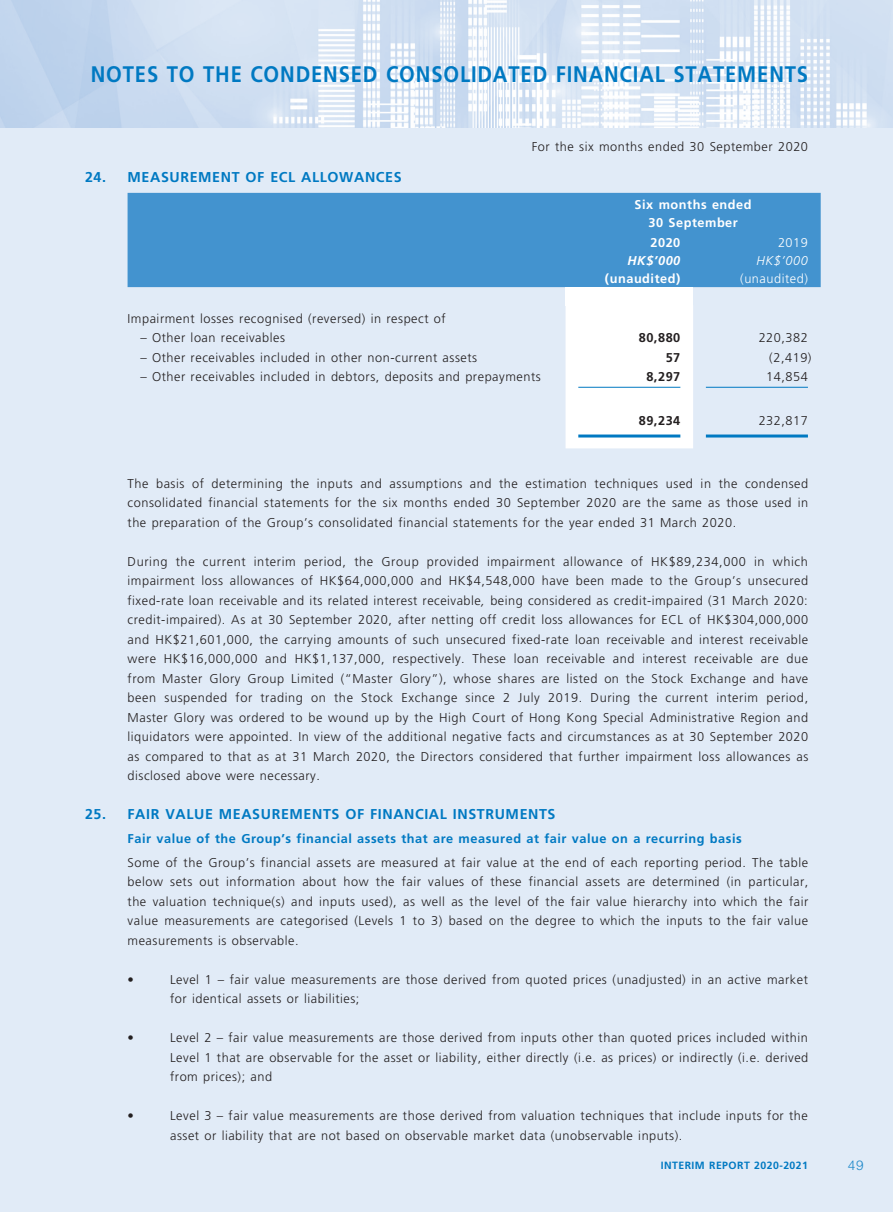
<style>
.page{position:relative;width:893px;height:1212px;background:#e1ebf7}
.page>*{position:absolute;margin:0;border:0;box-sizing:border-box;transform-origin:0 0}
.t1{font:700 22.5px "Frutiger";letter-spacing:.04em;color:#0079c2;scale:.9 1}
.t2{font:700 14.25px "Frutiger";letter-spacing:.04em;color:#0079c2}
.t3{font:300 13.5px "Helvetica";color:#1e89ca}
.t4{font:300 12.75px/19.5px "Frutiger";letter-spacing:.04em;color:#231f20;text-align:justify}
.t5{font:700 12.75px "Frutiger";letter-spacing:.04em;color:#0079c2}
.t6{font:700 12.75px/18px "Frutiger";letter-spacing:.04em;color:#fff;text-align:center}
.t7{font:700 12.75px "Frutiger";letter-spacing:.04em;color:#231f20}
.t8{font:300 12.75px "Frutiger";letter-spacing:.04em;color:#fff}
.t9{font:italic 700 12.75px "Frutiger";color:#fff}
.t10{font:italic 300 12.75px "Frutiger";color:#fff}
.t11{font:700 10.5px "Frutiger";letter-spacing:.04em;color:#0079c2}
.s1{font-style:italic}
</style>
<div class="page">
<img style="left:1px;top:0;width:892px;height:128px">
<img style="left:0;top:0;width:1px;height:128px">
<div style="left:128px;top:193px;width:693px;height:94px;background:#4393cf"></div>
<div style="left:566px;top:287px;width:127px;height:18px;background:#fff"></div>
<div style="left:566px;top:305px;width:127px;height:143px;background:#fff"></div>
<hr style="left:578px;top:387px;width:102px;height:1px;background:#0079c2">
<hr style="left:706px;top:387px;width:102px;height:1px;background:#0079c2">
<hr style="left:578px;top:434px;width:102px;height:3px;background:#0079c2">
<hr style="left:706px;top:434px;width:102px;height:3px;background:#0079c2">
<h1 class="t1" style="left:91px;top:61px;width:16px">NOTES</h1>
<h1 class="t1" style="left:167px;top:61px;width:175px">TO THE CONDENSE</h1>
<h1 class="t1" style="left:363px;top:61px;width:58px">D CONSO</h1>
<h1 class="t1" style="left:460px;top:61px;width:345px">LIDATE D FINANCIAL STATE MENTS</h1>
<p class="t2" style="left:85px;top:169px;width:137px">24. MEASUREMENT</p>
<p class="t2" style="left:246px;top:169px;width:148px">OF ECL ALLOWANCES</p>
<p class="t4" style="left:532px;top:137px;width:278px">For the six months ended 30 September 2020</p>
<p class="t6" style="left:635px;top:196px;width:119px">Six months ended<br>30 September</p>
<p class="t6" style="left:650px;top:234px;width:31px">2020</p>
<p class="t8" style="left:778px;top:235px;width:31px">2019</p>
<p class="t9" style="left:628px;top:253px;width:54px">HK$’000</p>
<p class="t10" style="left:756px;top:253px;width:53px">HK$’000</p>
<p class="t6" style="left:605px;top:270px;width:77px">(unaudited)</p>
<p class="t8" style="left:740px;top:271px;width:69px">(unaudited)</p>
<p class="t4" style="left:128px;top:309px;width:320px">Impairment losses recognised (reversed) in respect of</p>
<p class="t4" style="left:140px;top:328px;width:146px">– Other loan receivables</p>
<p class="t7" style="left:639px;top:330px;width:43px">80,880</p>
<p class="t4" style="left:759px;top:328px;width:51px">220,382</p>
<p class="t4" style="left:140px;top:348px;width:338px">– Other receivables included in other non-current assets</p>
<p class="t7" style="left:666px;top:350px;width:16px">57</p>
<p class="t4" style="left:769px;top:348px;width:44px">(2,419)</p>
<p class="t4" style="left:140px;top:367px;width:402px">– Other receivables included in debtors, deposits and prepayments</p>
<p class="t7" style="left:646px;top:369px;width:36px">8,297</p>
<p class="t4" style="left:766px;top:367px;width:43px">14,854</p>
<p class="t7" style="left:639px;top:413px;width:43px">89,234</p>
<p class="t4" style="left:759px;top:411px;width:51px">232,817</p>
<p class="t4" style="left:128px;top:474px;width:682px">The basis of determining the inputs and assumptions and the estimation techniques used in the condensed consolidated financial statements for the six months ended 30 September 2020 are the same as those used in the preparation of the Group’s consolidated financial statements for the year ended 31 March 2020.</p>
<p class="t4" style="left:128px;top:552px;width:682px">During the current interim period, the Group provided impairment allowance of HK$89,234,000 in which impairment loss allowances of HK$64,000,000 and HK$4,548,000 have been made to the Group’s unsecured fixed-rate loan receivable and its related interest receivable<span class="s1">,</span> being considered as credit-impaired (31 March 2020: credit-impaired). As at 30 September 2020, after netting off credit loss allowances for ECL of HK$304,000,000 and HK$21,601,000, the carrying amounts of such unsecured fixed-rate loan receivable and interest receivable were HK$16,000,000 and HK$1,137,000, respectively. These loan receivable and interest receivable are due from Master Glory Group Limited (“Master Glory”), whose shares are listed on the Stock Exchange and have been suspended for trading on the Stock Exchange since 2 July 2019. During the current interim period, Master Glory was ordered to be wound up by the High Court of Hong Kong Special Administrative Region and liquidators were appointed. In view of the additional negative facts and circumstances as at 30 September 2020 as compared to that as at 31 March 2020, the Directors considered that further impairment loss allowances as disclosed above were necessary.</p>
<p class="t2" style="left:85px;top:806px;width:229px">25. FAIR VALUE MEASUREMENTS</p>
<p class="t2" style="left:345px;top:806px;width:122px">OF FINANCIAL INST</p>
<p class="t2" style="left:485px;top:806px;width:44px">RUMENTS</p>
<p class="t5" style="left:128px;top:831px;width:616px">Fair value of the Group’s financial assets that are measured at fair value on a recurring basis</p>
<p class="t4" style="left:128px;top:853px;width:682px">Some of the Group’s financial assets are measured at fair value at the end of each reporting period. The table below sets out information about how the fair values of these financial assets are determined (in particular, the valuation technique(s) and inputs used), as well as the level of the fair value hierarchy into which the fair value measurements are categorised (Levels 1 to 3) based on the degree to which the inputs to the fair value measurements is observable.</p>
<p class="t4" style="left:128px;top:970px;width:8px">•</p>
<p class="t4" style="left:170px;top:970px;width:639px">Level 1 – fair value measurements are those derived from quoted prices (unadjusted) in an active market for identical assets or liabilities;</p>
<p class="t4" style="left:128px;top:1028px;width:8px">•</p>
<p class="t4" style="left:170px;top:1028px;width:640px">Level 2 – fair value measurements are those derived from inputs other than quoted prices included within Level 1 that are observable for the asset or liability, either directly (i.e. as prices) or indirectly (i.e. derived from prices); and</p>
<p class="t4" style="left:128px;top:1106px;width:8px">•</p>
<p class="t4" style="left:170px;top:1106px;width:639px">Level 3 – fair value measurements are those derived from valuation techniques that include inputs for the asset or liability that are not based on observable market data (unobservable inputs).</p>
<p class="t11" style="left:661px;top:1159px;width:11px">INTE</p>
<p class="t11" style="left:685px;top:1159px;width:125px">RIM REPORT 2020-2021</p>
<p class="t3" style="left:848px;top:1156px;width:17px">49</p>
</div>
